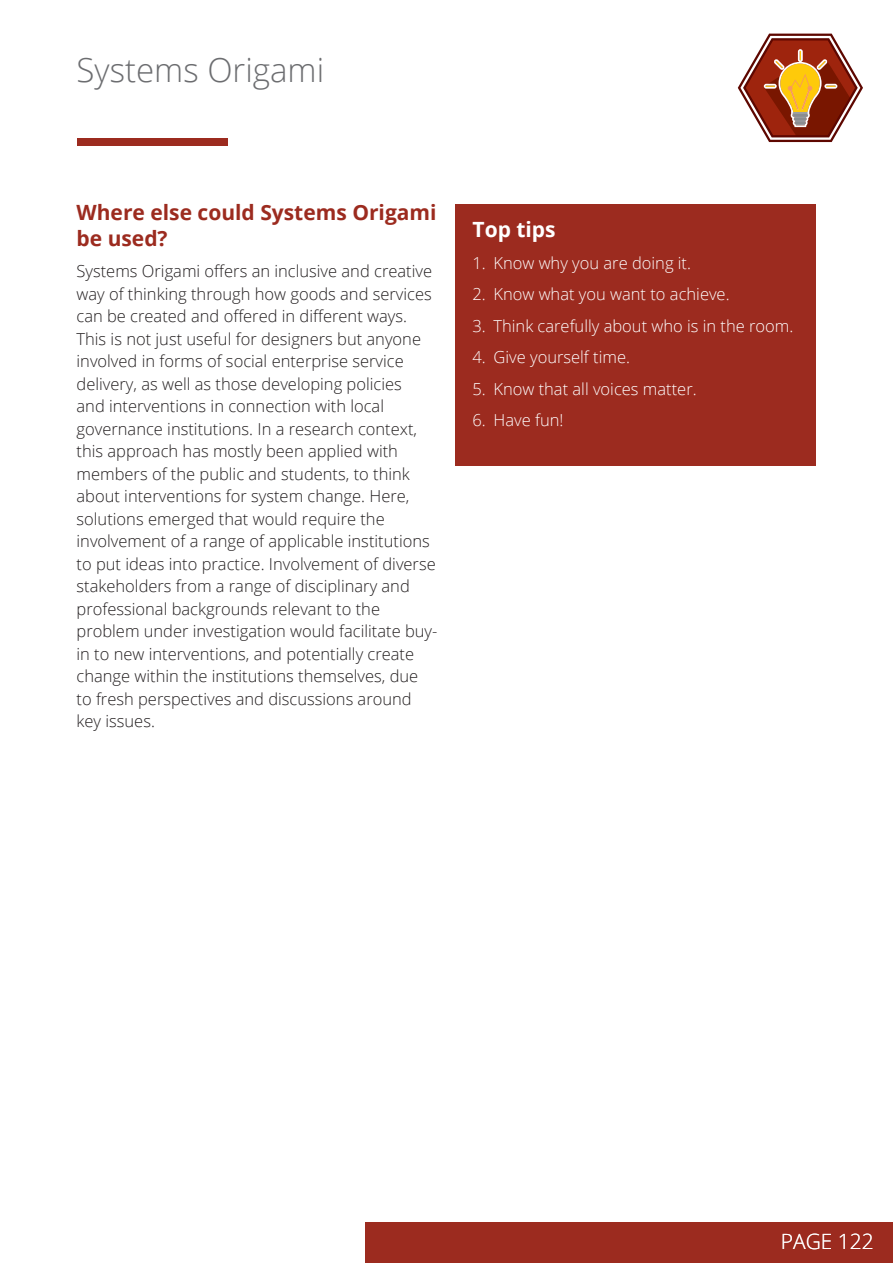
<style>
.page{position:relative;width:893px;height:1263px;background:#fff}
.page>*{position:absolute;margin:0;border:0;box-sizing:border-box;transform-origin:0 0}
.t1{font:300 33px "Open Sans";color:#6c6d70}
.Heading_kersty{font:700 21px/25.5px "Open Sans";color:#9c2b1f}
.t2{font:300 21px "Open Sans";color:#fff}
.heading_white{font:700 21px "Open Sans";color:#fff}
.Body_Text{font:300 16.5px/22.5px "Open Sans";color:#231f20}
.body_text_white{font:300 16.5px "Open Sans";color:#fff}
</style>
<div class="page">
<svg style="left:738px;top:34px;width:125px;height:108px"></svg>
<div style="left:366px;top:1222px;width:527px;height:41px;background:#9c2b1f"></div>
<div style="left:77px;top:138px;width:150px;height:8px;background:#9c2b1f"></div>
<div style="left:455px;top:204px;width:361px;height:262px;background:#9c2b1f"></div>
<h1 class="t1" style="left:77px;top:47px;width:249px">Systems Origami</h1>
<p class="Heading_kersty" style="left:77px;top:199px;width:362px">Where else could Systems Origami be used?</p>
<p class="Body_Text" style="left:77px;top:259px;width:362px">Systems Origami offers an inclusive and creative way of thinking through how goods and services can be created and offered in different ways.<br>This is not just useful for designers but anyone involved in forms of social enterprise service delivery, as well as those developing policies<br>and interventions in connection with local governance institutions. In a research context, this approach has mostly been applied with members of the public and students, to think about interventions for system change. Here, solutions emerged that would require the involvement of a range of applicable institutions to put ideas into practice. Involvement of diverse stakeholders from a range of disciplinary and professional backgrounds relevant to the problem under investigation would facilitate buy&shy;in to new interventions, and potentially create change within the institutions themselves, due to fresh perspectives and discussions around key issues.</p>
<p class="heading_white" style="left:472px;top:215px;width:85px">Top tips</p>
<p class="body_text_white" style="left:472px;top:251px;width:220px">1. Know why you are doing it.</p>
<p class="body_text_white" style="left:472px;top:283px;width:259px">2. Know what you want to achieve.</p>
<p class="body_text_white" style="left:472px;top:314px;width:322px">3. Think carefully about who is in the room.</p>
<p class="body_text_white" style="left:472px;top:346px;width:159px">4. Give yourself time.</p>
<p class="body_text_white" style="left:472px;top:377px;width:226px">5. Know that all voices matter.</p>
<p class="body_text_white" style="left:472px;top:409px;width:92px">6. Have fun!</p>
<p class="t2" style="left:781px;top:1227px;width:95px">PAGE 122</p>
</div>
